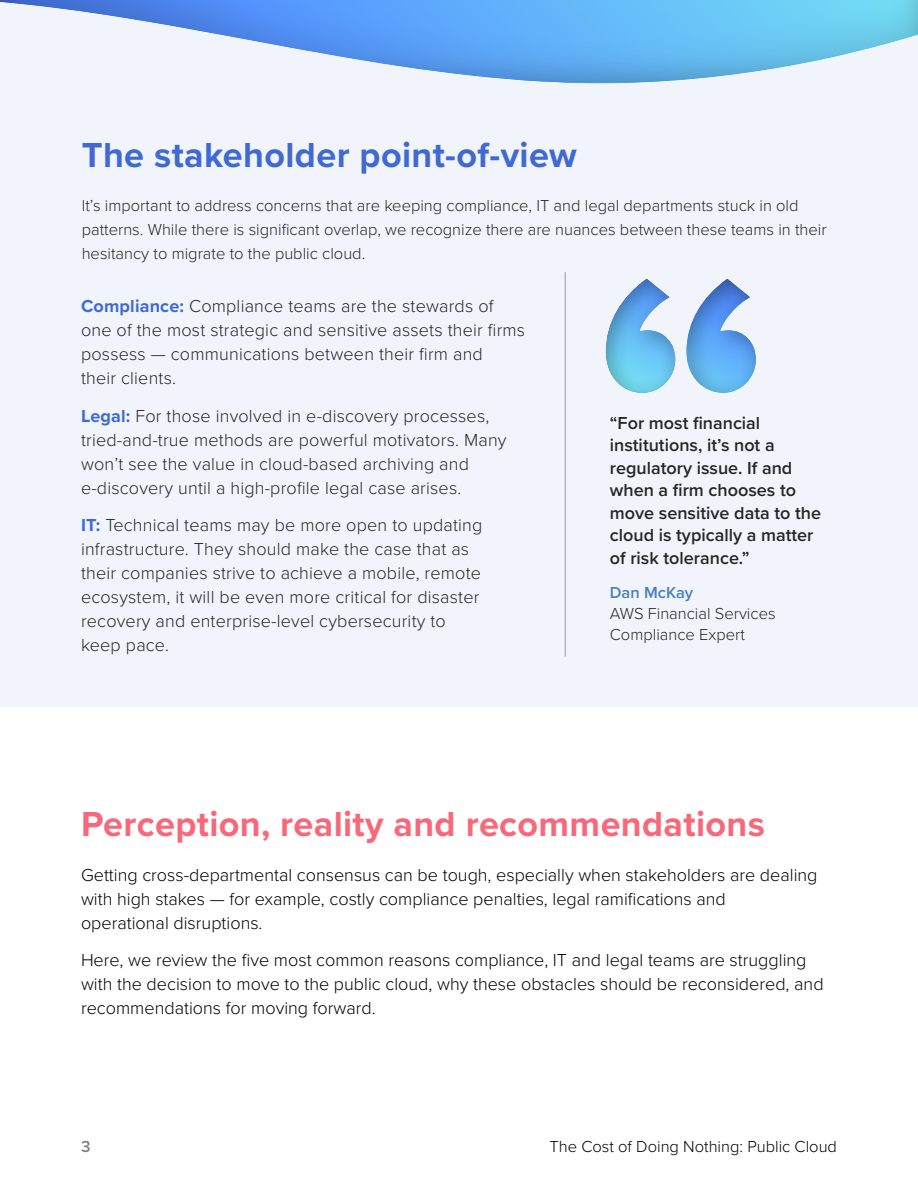
<style>
.page{position:relative;width:918px;height:1188px;background:#fff}
.page>*{position:absolute;margin:0;border:0;box-sizing:border-box;transform-origin:0 0}
.t1{font:700 36px "Proxima Nova";letter-spacing:.01em;color:#f7697a}
.t2{font:700 36px "Proxima Nova";letter-spacing:.01em;color:#4069d4}
.t3{font:300 18px/24px "Proxima Nova";letter-spacing:.01em;color:#262626}
.t4{font:300 18px/24px "Proxima Nova";color:#000}
.t5{font:600 18px/22.5px "Proxima Nova";color:#262626}
.t6{font:300 16.5px/24px "Proxima Nova";color:#262626}
.t7{font:300 16.5px "Proxima Nova";color:#000}
.t8{font:600 16.5px "Proxima Nova";color:#808080}
.s1{font-weight:700;color:#4069d4}
.s2{font-weight:600;color:#4b7fc1}
</style>
<div class="page">
<div style="left:0;top:0;width:918px;height:706px;background:#f1f5fb"></div>
<div style="left:0;top:0;width:918px;height:84px;background:#57585a;opacity:.3"></div>
<div style="left:605px;top:278px;width:153px;height:117px;background:#000;opacity:.33"></div>
<hr style="left:565px;top:272px;width:1px;height:385px;background:#999">
<p class="t2" style="left:82px;top:128px;width:497px">The stakeholder point-of-view</p>
<p class="t6" style="left:82px;top:193px;width:746px">It’s important to address concerns that are keeping compliance, IT and legal departments stuck in old patterns. While there is significant overlap, we recognize there are nuances between these teams in their hesitancy to migrate to the public cloud.</p>
<p class="t3" style="left:81px;top:293px;width:446px"><span class="s1">Compliance:</span> Compliance teams are the stewards of one of the most strategic and sensitive assets their firms possess — communications between their firm and<br>their clients.</p>
<p class="t3" style="left:81px;top:403px;width:427px"><span class="s1">Legal:</span> For those involved in e-discovery processes, tried-and-true methods are powerful motivators. Many won’t see the value in cloud-based archiving and e-discovery until a high-profile legal case arises.</p>
<p class="t3" style="left:81px;top:512px;width:403px"><span class="s1">IT:</span> Technical teams may be more open to updating infrastructure. They should make the case that as their companies strive to achieve a mobile, remote ecosystem, it will be even more critical for disaster recovery and enterprise-level cybersecurity to keep pace.</p>
<p class="t5" style="left:610px;top:411px;width:213px">“For most financial institutions, it’s not a regulatory issue. If and when a firm chooses to move sensitive data to the cloud is typically a matter of risk tolerance.”</p>
<p class="t6" style="left:610px;top:582px;width:167px;line-height:21px"><span class="s2">Dan McKay<br></span>AWS Financial Services<br>Compliance Expert</p>
<p class="t1" style="left:81px;top:797px;width:685px">Perception, reality and recommendations</p>
<p class="t4" style="left:81px;top:862px;width:738px">Getting cross-departmental consensus can be tough, especially when stakeholders are dealing with high stakes — for example, costly compliance penalties, legal ramifications and operational disruptions.</p>
<p class="t4" style="left:81px;top:947px;width:744px">Here, we review the five most common reasons compliance, IT and legal teams are struggling with the decision to move to the public cloud, why these obstacles should be reconsidered, and recommendations for moving forward.</p>
<p class="t8" style="left:81px;top:1135px;width:11px">3</p>
<p class="t7" style="left:549px;top:1135px;width:289px">The Cost of Doing Nothing: Public Cloud</p>
</div>
